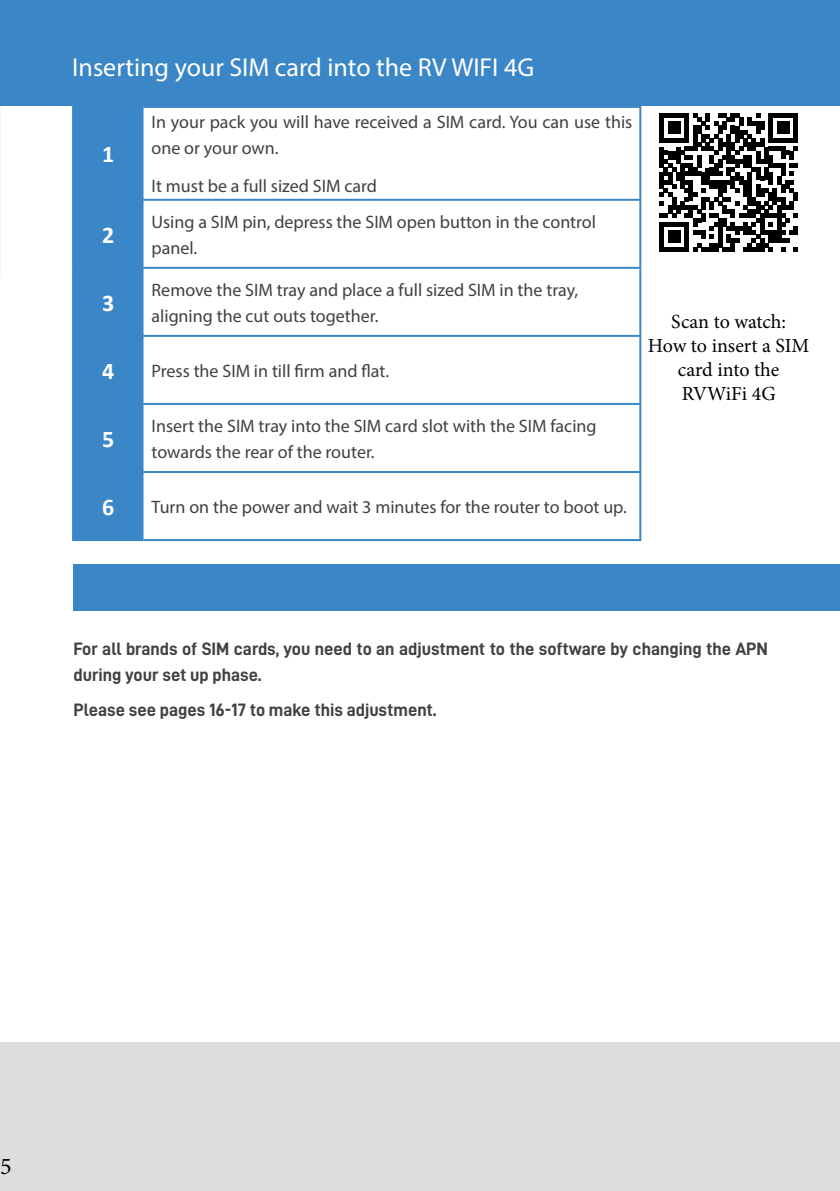
<style>
.page{position:relative;width:840px;height:1191px;background:#fff}
.page>*{position:absolute;margin:0;border:0;box-sizing:border-box;transform-origin:0 0}
.t1{font:26px "Myriad Pro";color:#fff}
.t2{font:700 24px "Calibri";color:#fff}
.t3{font:24px "Minion Pro";color:#000}
.t4{font:20px/24px "Minion Pro";letter-spacing:-.005em;color:#000;text-align:center}
.t5{font:18px/26px "Myriad Pro";color:#414042}
.t6{font:18px/26px "D DIN PRO Bold";color:#414042}
</style>
<div class="page">
<div style="left:73px;top:564px;width:766px;height:46px;background:#3b86c6"></div>
<div style="left:0;top:0;width:839px;height:106px;background:#3b86c6"></div>
<div style="left:0;top:1042px;width:839px;height:149px;background:#dcddde"></div>
<svg style="left:659px;top:113px;width:138px;height:138px"></svg>
<div style="left:74px;top:108px;width:69px;height:431px;background:#3b86c6"></div>
<hr style="left:72px;top:106px;width:71px;height:2px;background:#3b86c6">
<hr style="left:72px;top:108px;width:2px;height:91px;background:#3b86c6">
<hr style="left:143px;top:106px;width:498px;height:2px;background:#3b86c6">
<hr style="left:639px;top:108px;width:2px;height:91px;background:#3b86c6">
<hr style="left:72px;top:199px;width:71px;height:2px;background:#3b86c6">
<hr style="left:72px;top:201px;width:2px;height:66px;background:#3b86c6">
<hr style="left:143px;top:199px;width:498px;height:2px;background:#3b86c6">
<hr style="left:639px;top:201px;width:2px;height:66px;background:#3b86c6">
<hr style="left:72px;top:267px;width:71px;height:2px;background:#3b86c6">
<hr style="left:72px;top:269px;width:2px;height:66px;background:#3b86c6">
<hr style="left:143px;top:267px;width:498px;height:2px;background:#3b86c6">
<hr style="left:639px;top:269px;width:2px;height:66px;background:#3b86c6">
<hr style="left:72px;top:335px;width:71px;height:2px;background:#3b86c6">
<hr style="left:72px;top:337px;width:2px;height:66px;background:#3b86c6">
<hr style="left:143px;top:335px;width:498px;height:2px;background:#3b86c6">
<hr style="left:639px;top:337px;width:2px;height:66px;background:#3b86c6">
<hr style="left:72px;top:403px;width:71px;height:2px;background:#3b86c6">
<hr style="left:72px;top:405px;width:2px;height:66px;background:#3b86c6">
<hr style="left:143px;top:403px;width:498px;height:2px;background:#3b86c6">
<hr style="left:639px;top:405px;width:2px;height:66px;background:#3b86c6">
<hr style="left:72px;top:471px;width:71px;height:2px;background:#3b86c6">
<hr style="left:72px;top:473px;width:2px;height:66px;background:#3b86c6">
<hr style="left:143px;top:471px;width:498px;height:2px;background:#3b86c6">
<hr style="left:639px;top:473px;width:2px;height:66px;background:#3b86c6">
<hr style="left:72px;top:539px;width:71px;height:2px;background:#3b86c6">
<hr style="left:143px;top:539px;width:498px;height:2px;background:#3b86c6">
<h1 class="t1" style="left:72px;top:51px;width:463px">Inserting your SIM card into the RV WIFI 4G</h1>
<h2 class="t2" style="left:102px;top:137px;width:14px">1</h2>
<h2 class="t2" style="left:102px;top:218px;width:14px">2</h2>
<h2 class="t2" style="left:102px;top:286px;width:14px">3</h2>
<p class="t5" style="left:151px;top:109px;width:482px">In your pack you will have received a SIM card. You can use this one or your own.</p>
<p class="t5" style="left:151px;top:172px;width:227px">It must be a full sized SIM card</p>
<p class="t5" style="left:151px;top:208px;width:446px">Using a SIM pin, depress the SIM open button in the control panel.</p>
<p class="t5" style="left:151px;top:276px;width:428px">Remove the SIM tray and place a full sized SIM in the tray, aligning the cut outs together.</p>
<h2 class="t2" style="left:102px;top:354px;width:14px">4</h2>
<p class="t5" style="left:151px;top:357px;width:239px">Press the SIM in till firm and flat.</p>
<h2 class="t2" style="left:102px;top:422px;width:14px">5</h2>
<p class="t5" style="left:151px;top:412px;width:446px">Insert the SIM tray into the SIM card slot with the SIM facing towards the rear of the router.</p>
<h2 class="t2" style="left:102px;top:490px;width:14px">6</h2>
<p class="t5" style="left:151px;top:493px;width:476px">Turn on the power and wait 3 minutes for the router to boot up.</p>
<p class="t4" style="left:647px;top:310px;width:163px">Scan to watch:<br>How to insert a SIM card into the<br>RVWiFi 4G</p>
<p class="t6" style="left:73px;top:635px;width:695px">For all brands of SIM cards, you need to an adjustment to the software by changing the APN during your set up phase.</p>
<p class="t6" style="left:73px;top:696px;width:364px">Please see pages 16-17 to make this adjustment.</p>
<h2 class="t3" style="left:0;top:1150px;width:13px">5</h2>
</div>
